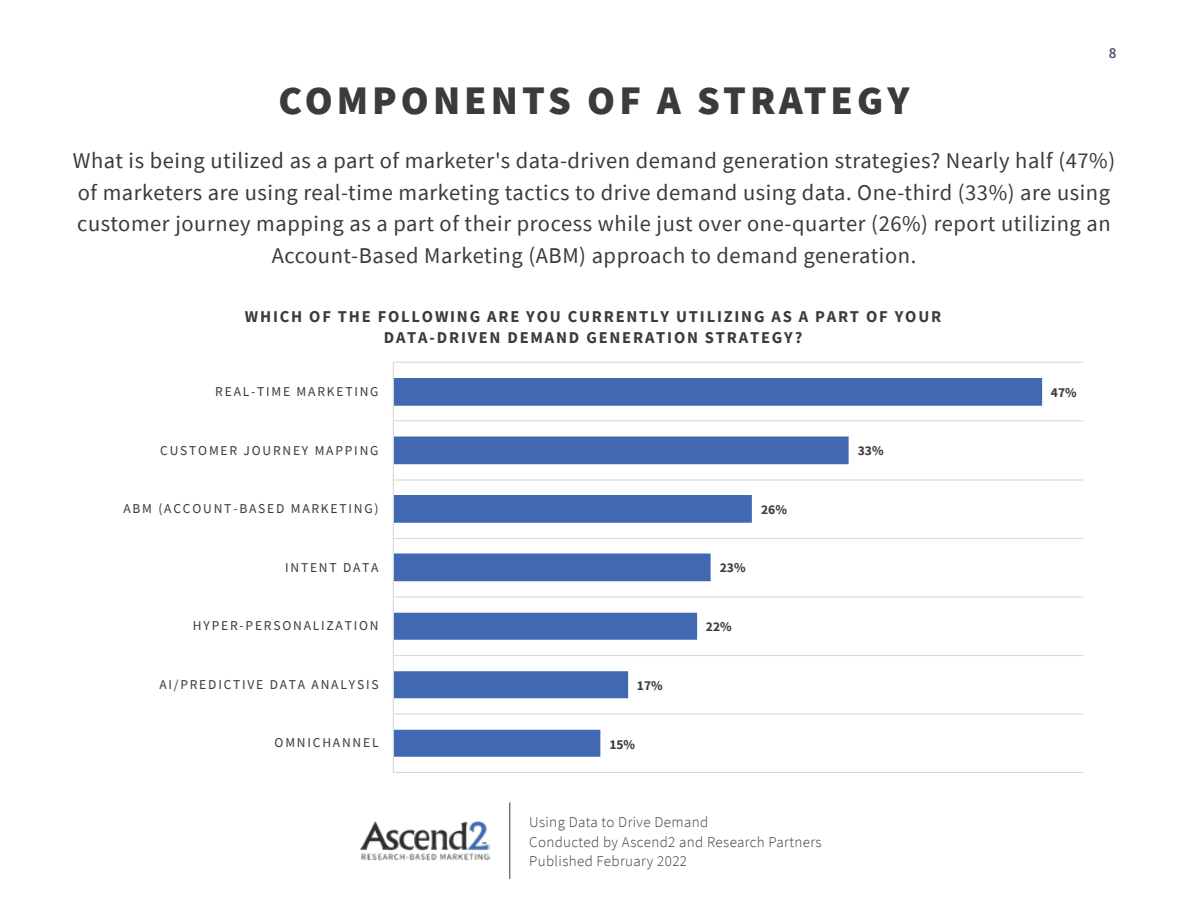
<style>
.page{position:relative;width:1188px;height:918px;background:#fff}
.page>*{position:absolute;margin:0;border:0;box-sizing:border-box;transform-origin:0 0}
.t1{font:900 40.5px "Source Sans Pro";letter-spacing:.1em;color:#3b3a3c}
.t2{font:22.5px/31.5px "Source Sans Pro";letter-spacing:.025em;color:#3b3a3c;text-align:center}
.t3{font:700 16.5px/21px "Source Sans Pro";letter-spacing:.11em;color:#3b3a3c;text-align:center}
.t4{font:300 15px/19.5px "Source Sans Pro";letter-spacing:.025em;color:#3b3a3c}
.t5{font:600 15px "Source Sans Pro";color:#475066}
.t6{font:13.5px "Source Sans Pro";letter-spacing:.135em;color:#3b3a3c}
.t7{font:700 13.5px "Source Sans Pro";color:#3b3a3c}
</style>
<div class="page">
<img style="left:360px;top:821px;width:130px;height:40px">
<hr style="left:510px;top:802px;width:1px;height:77px;background:#3b3a3c">
<hr style="left:393px;top:772px;width:690px;height:1px;background:#d9d9d9">
<hr style="left:393px;top:713px;width:690px;height:2px;background:#d9d9d9">
<hr style="left:393px;top:655px;width:690px;height:1px;background:#d9d9d9">
<hr style="left:393px;top:596px;width:690px;height:2px;background:#d9d9d9">
<hr style="left:393px;top:538px;width:690px;height:1px;background:#d9d9d9">
<hr style="left:393px;top:479px;width:690px;height:2px;background:#d9d9d9">
<hr style="left:393px;top:420px;width:690px;height:1px;background:#d9d9d9">
<hr style="left:393px;top:362px;width:690px;height:1px;background:#d9d9d9">
<svg style="left:394px;top:378px;width:648px;height:379px"></svg>
<hr style="left:393px;top:362px;width:1px;height:410px;background:#d9d9d9">
<p class="t5" style="left:1109px;top:43px;width:9px">8</p>
<h1 class="t1" style="left:279px;top:73px;width:632px">COMPONENTS OF A STRATEGY</h1>
<p class="t2" style="left:73px;top:145px;width:1044px">What is being utilized as a part of marketer's data-driven demand generation strategies? Nearly half (47%) of marketers are using real-time marketing tactics to drive demand using data. One-third (33%) are using customer journey mapping as a part of their process while just over one-quarter (26%) report utilizing an Account-Based Marketing (ABM) approach to demand generation.</p>
<p class="t3" style="left:245px;top:306px;width:698px">WHICH OF THE FOLLOWING ARE YOU CURRENTLY UTILIZING AS A PART OF YOUR<br>DATA-DRIVEN DEMAND GENERATION STRATEGY?</p>
<p class="t6" style="left:215px;top:383px;width:165px">REAL-TIME MARKETING</p>
<p class="t6" style="left:160px;top:441px;width:220px">CUSTOMER JOURNEY MAPPING</p>
<p class="t7" style="left:858px;top:442px;width:27px">33%</p>
<p class="t6" style="left:123px;top:500px;width:257px">ABM (ACCOUNT-BASED MARKETING)</p>
<p class="t7" style="left:761px;top:500px;width:27px">26%</p>
<p class="t6" style="left:285px;top:558px;width:95px">INTENT DATA</p>
<p class="t7" style="left:720px;top:559px;width:27px">23%</p>
<p class="t6" style="left:193px;top:617px;width:187px">HYPER-PERSONALIZATION</p>
<p class="t7" style="left:706px;top:617px;width:27px">22%</p>
<p class="t6" style="left:159px;top:675px;width:221px">AI/PREDICTIVE DATA ANALYSIS</p>
<p class="t7" style="left:637px;top:676px;width:27px">17%</p>
<p class="t6" style="left:275px;top:734px;width:106px">OMNICHANNEL</p>
<p class="t7" style="left:609px;top:735px;width:27px">15%</p>
<p class="t4" style="left:529px;top:813px;width:294px">Using Data to Drive Demand<br>Conducted by Ascend2 and Research Partners<br>Published February 2022</p>
<p class="t7" style="left:1051px;top:383px;width:27px">47%</p>
</div>
